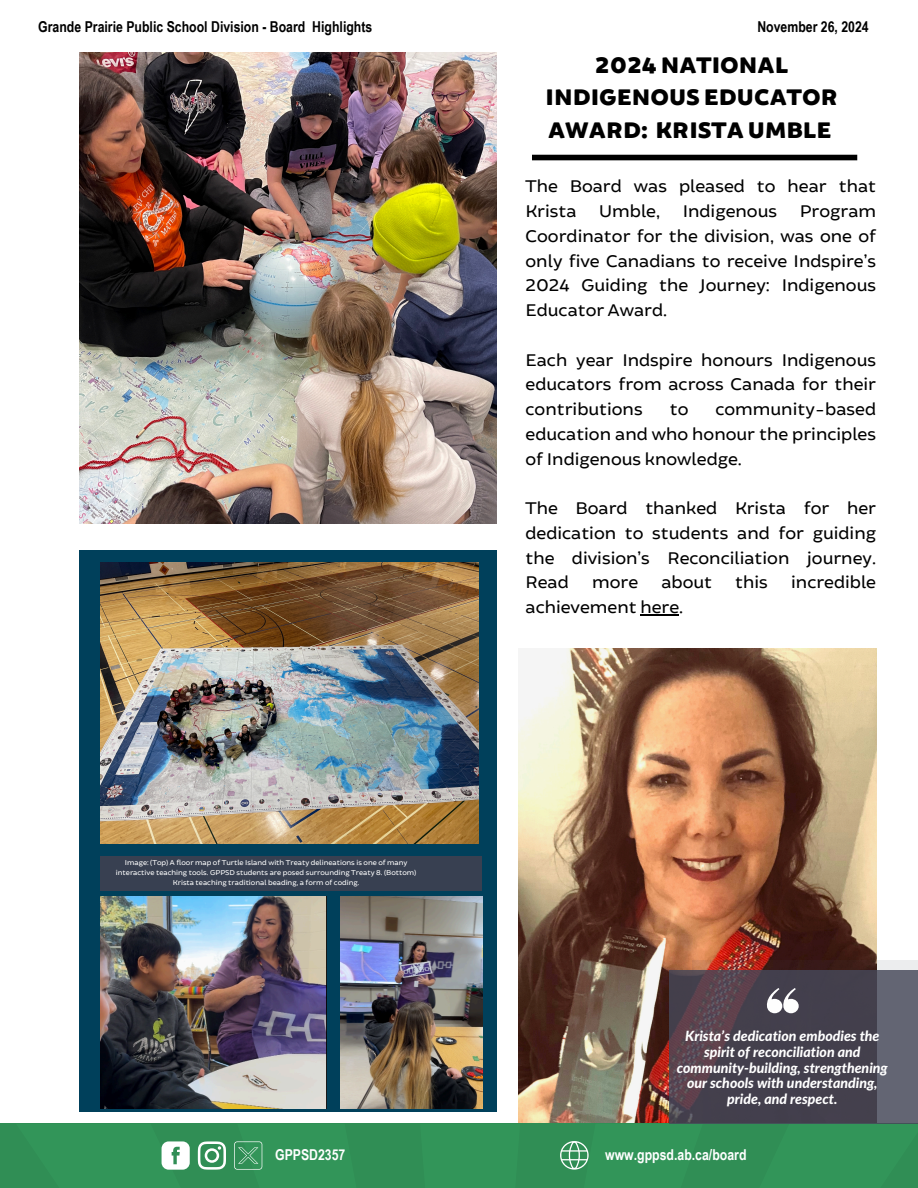
<style>
.page{position:relative;width:918px;height:1188px;background:#fff}
.page>*{position:absolute;margin:0;border:0;box-sizing:border-box;transform-origin:0 0}
.t1{font:900 24px/32.7px "Brocha W00";color:#000;text-align:center}
.t2{font:18px/24.8px "Brocha W00";color:#000;text-align:justify}
.t3{font:700 15px "Arial Narrow";color:#000}
.t4{font:700 15px "Arial Narrow";color:#fff}
.t5{font:italic 800 14.1px/15.9px "Lato";color:#fff;text-align:center}
.t6{font:7.5px/10.1px "Brocha W00";color:#fefefe;text-align:center}
</style>
<div class="page">
<img style="left:79px;top:53px;width:418px;height:471px">
<div style="left:79px;top:550px;width:418px;height:562px;background:#00405b"></div>
<div style="left:532px;top:155px;width:325px;height:5px;background:#000"></div>
<img style="left:100px;top:563px;width:378px;height:281px">
<img style="left:519px;top:648px;width:358px;height:476px">
<div style="left:16px;top:1124px;width:902px;height:64px;background:#329559"></div>
<div style="left:100px;top:856px;width:382px;height:35px;background:#384051"></div>
<svg style="left:692px;top:961px;width:226px;height:9px;background:#844f47"></svg>
<svg style="left:670px;top:970px;width:248px;height:154px;background:#4d4653"></svg>
<svg style="left:766px;top:988px;width:33px;height:25px"></svg>
<img style="left:100px;top:896px;width:226px;height:213px">
<img style="left:341px;top:896px;width:141px;height:213px">
<hr style="left:640px;top:614px;width:39px;height:1px;background:#000">
<p class="t3" style="left:38px;top:18px;width:336px">Grande Prairie Public School Division - Board Highlights</p>
<p class="t3" style="left:757px;top:18px;width:113px">November 26, 2024</p>
<h4 class="t1" style="left:546px;top:49px;width:294px">2024 NATIONAL<br>INDIGENOUS EDUCATOR<br>AWARD: KRISTA UMBLE</h4>
<h2 class="t6" style="left:116px;top:858px;width:302px">Image: (Top) A floor map of Turtle Island with Treaty delineations is one of many interactive teaching tools. GPPSD students are posed surrounding Treaty 8. (Bottom)<br>Krista teaching traditional beading, a form of coding.</h2>
<p class="t2" style="left:526px;top:174px;width:352px">The Board was pleased to hear that<br>Krista</p>
<p class="t2" style="left:599px;top:199px;width:62px">Umble,</p>
<p class="t2" style="left:683px;top:199px;width:96px">Indigenous</p>
<p class="t2" style="left:526px;top:199px;width:352px;text-indent:274px">Program Coordinator for the division, was one of only five Canadians to receive Indspire’s 2024 Guiding the Journey: Indigenous Educator Award.</p>
<h2 class="t2" style="left:526px;top:347px;width:352px">Each year Indspire honours Indigenous educators from across Canada for their contributions</h2>
<h2 class="t2" style="left:526px;top:397px;width:352px;text-indent:190px">community-based education and who honour the principles of Indigenous knowledge.</h2>
<h2 class="t2" style="left:526px;top:496px;width:352px">The Board thanked Krista for her dedication to students and for guiding the division’s Reconciliation journey.<br>Read</h2>
<h2 class="t2" style="left:670px;top:397px;width:20px">to</h2>
<h2 class="t2" style="left:592px;top:570px;width:48px">more</h2>
<h2 class="t2" style="left:661px;top:570px;width:52px">about</h2>
<h2 class="t2" style="left:735px;top:570px;width:34px">this</h2>
<h2 class="t2" style="left:791px;top:570px;width:86px">incredible</h2>
<h2 class="t2" style="left:526px;top:595px;width:159px">achievement here.</h2>
<p class="t5" style="left:677px;top:1029px;width:212px">Krista’s dedication embodies the spirit of reconciliation and community-building, strengthening our schools with understanding, pride, and respect.</p>
<h1 class="t4" style="left:275px;top:1146px;width:72px">GPPSD2357</h1>
<p class="t4" style="left:605px;top:1146px;width:143px">www.gppsd.ab.ca/board</p>
</div>
